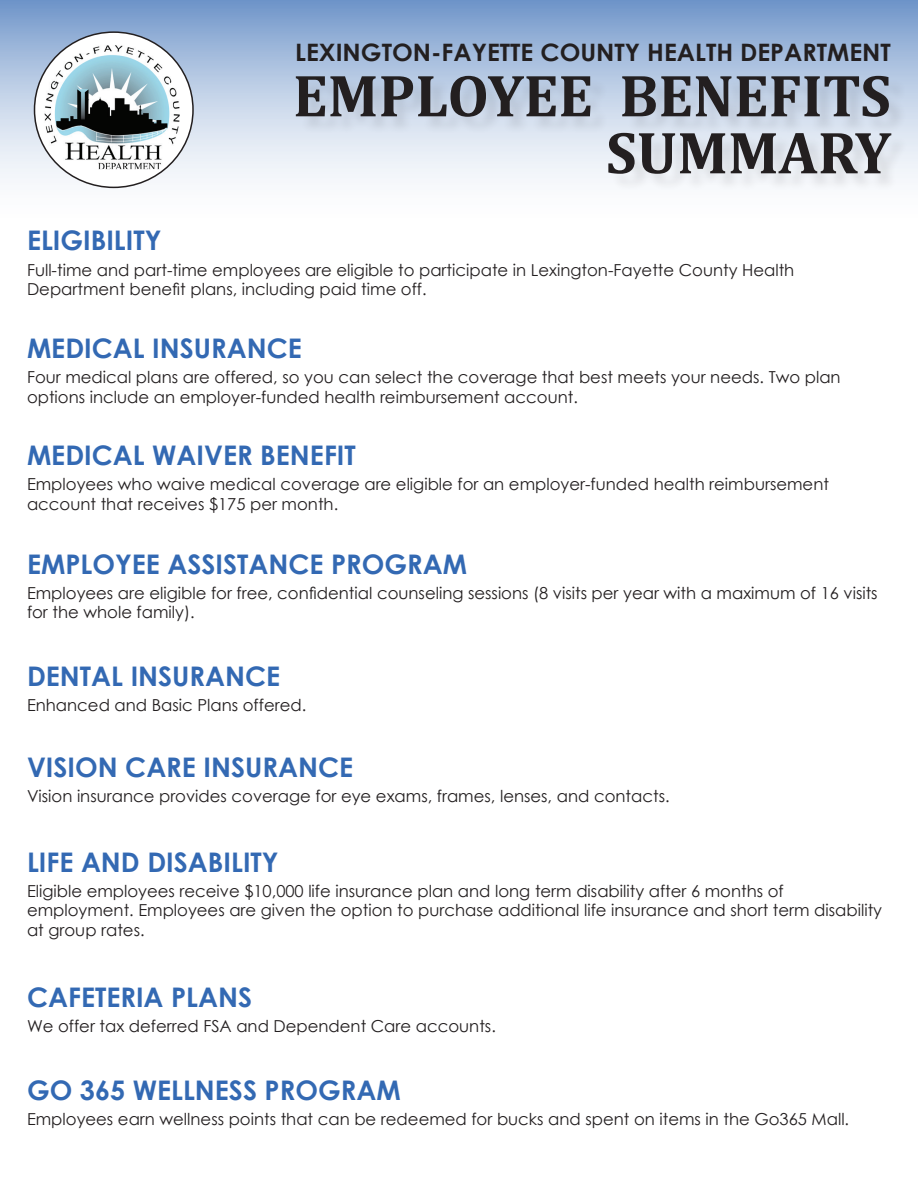
<style>
.page{position:relative;width:918px;height:1188px;background:#fff}
.page>*{position:absolute;margin:0;border:0;box-sizing:border-box;transform-origin:0 0}
.t1{font:700 60px/57px "Cambria";color:#231f20;text-align:right}
.t2{font:700 27px "Century Gothic";color:#3369b3}
.t3{font:700 24px "Century Gothic";color:#231f20}
.t4{font:16.5px/19.5px "Century Gothic";color:#231f20}
</style>
<div class="page">
<svg style="left:0;top:0;width:918px;height:189px;background:#a2badb"></svg>
<div style="left:299px;top:78px;width:610px;height:114px;background:#231f20;opacity:.1"></div>
<div style="left:35px;top:32px;width:158px;height:155px;background:#fff;border-radius:50%"></div>
<img style="left:44px;top:45px;width:136px;height:124px">
<h3 class="t3" style="left:295px;top:34px;width:597px">LEXINGTON-FAYETTE COUNTY HEALTH DEPARTMENT</h3>
<h1 class="t1" style="left:293px;top:65px;width:599px">EMPLOYEE BENEFITS<br>SUMMARY</h1>
<h2 class="t2" style="left:27px;top:220px;width:136px">ELIGIBILITY</h2>
<p class="t4" style="left:27px;top:260px;width:769px">Full-time and part-time employees are eligible to participate in Lexington-Fayette County Health<br>Department benefit plans, including paid time off.</p>
<h2 class="t2" style="left:27px;top:328px;width:276px">MEDICAL INSURANCE</h2>
<p class="t4" style="left:27px;top:367px;width:815px">Four medical plans are offered, so you can select the coverage that best meets your needs. Two plan options include an employer-funded health reimbursement account.</p>
<h2 class="t2" style="left:27px;top:435px;width:330px">MEDICAL WAIVER BENEFIT</h2>
<p class="t4" style="left:27px;top:474px;width:804px">Employees who waive medical coverage are eligible for an employer-funded health reimbursement account that receives $175 per month.</p>
<h2 class="t2" style="left:27px;top:543px;width:442px">EMPLOYEE ASSISTANCE PROGRAM</h2>
<p class="t4" style="left:27px;top:583px;width:852px">Employees are eligible for free, confidential counseling sessions (8 visits per year with a maximum of 16 visits for the whole family).</p>
<h2 class="t2" style="left:27px;top:656px;width:255px">DENTAL INSURANCE</h2>
<p class="t4" style="left:27px;top:695px;width:281px">Enhanced and Basic Plans offered.</p>
<h2 class="t2" style="left:27px;top:747px;width:328px">VISION CARE INSURANCE</h2>
<p class="t4" style="left:27px;top:787px;width:644px">Vision insurance provides coverage for eye exams, frames, lenses, and contacts.</p>
<h2 class="t2" style="left:27px;top:841px;width:253px">LIFE AND DISABILITY</h2>
<p class="t4" style="left:27px;top:881px;width:857px">Eligible employees receive $10,000 life insurance plan and long term disability after 6 months of employment. Employees are given the option to purchase additional life insurance and short term disability at group rates.</p>
<h2 class="t2" style="left:27px;top:976px;width:227px">CAFETERIA PLANS</h2>
<p class="t4" style="left:27px;top:1016px;width:470px">We offer tax deferred FSA and Dependent Care accounts.</p>
<h2 class="t2" style="left:27px;top:1070px;width:375px">GO 365 WELLNESS PROGRAM</h2>
<p class="t4" style="left:27px;top:1109px;width:824px">Employees earn wellness points that can be redeemed for bucks and spent on items in the Go365 Mall.</p>
</div>
